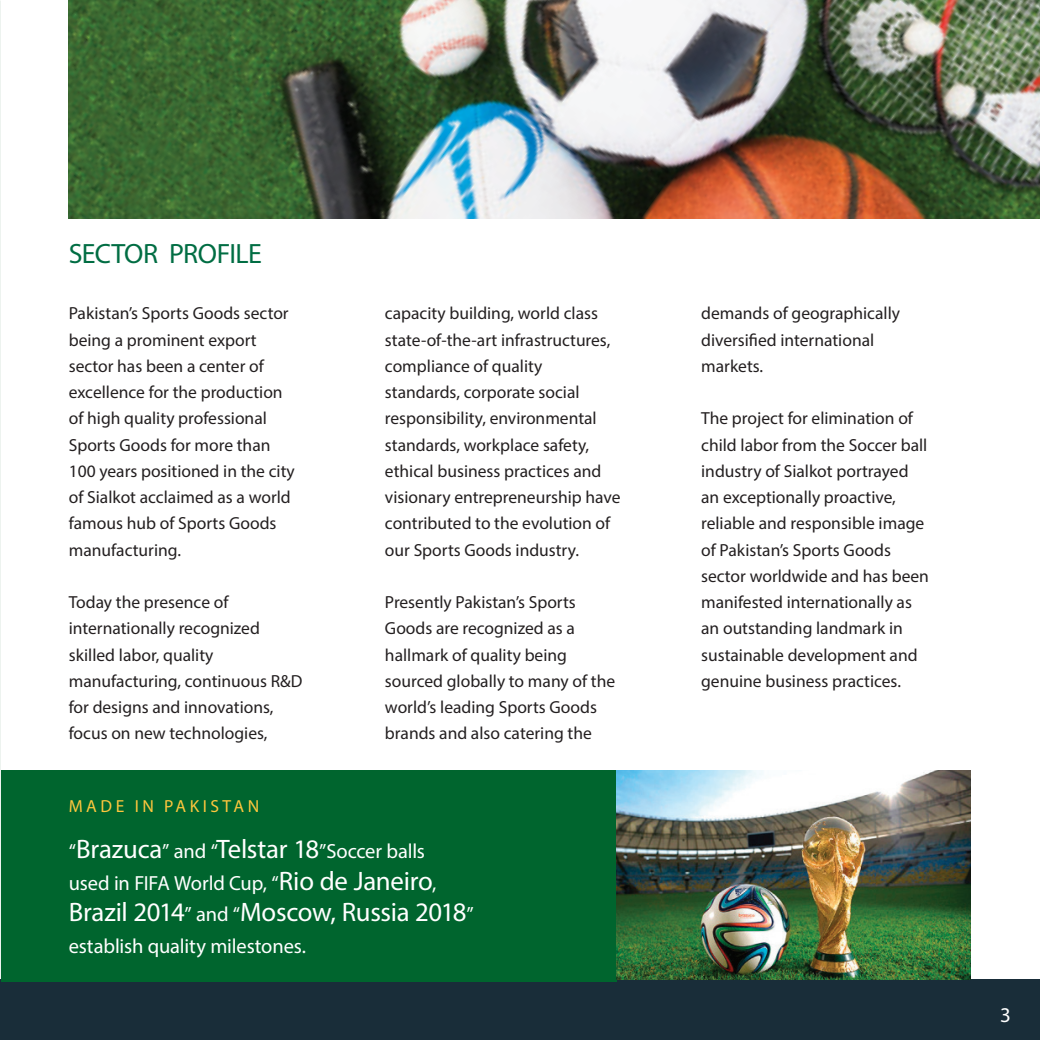
<style>
.page{position:relative;width:1040px;height:1040px;background:#fff}
.page>*{position:absolute;margin:0;border:0;box-sizing:border-box;transform-origin:0 0}
.t1{font:28px "Myriad Pro";letter-spacing:-.025em;color:#016d43}
.t2{font:26.78px "Myriad Pro";letter-spacing:-.015em;color:#fff}
.t3{font:21px "Myriad Pro";color:#fff}
.t4{font:20.47px/31.5px "Myriad Pro";letter-spacing:-.01em;color:#fff}
.t5{font:17.5px/26.2px "Myriad Pro";color:#231f20}
.t6{font:17.5px "Myriad Pro";letter-spacing:.2em;color:#fec63d}
.s1{font-size:26.78px}
.s2{font-size:20.47px}
</style>
<div class="page">
<div style="left:5px;top:979px;width:1035px;height:61px;background:#192d39"></div>
<div style="left:0;top:979px;width:5px;height:61px;background:#192d39"></div>
<div style="left:1px;top:770px;width:615px;height:211px;background:#00652e"></div>
<img style="left:69px;top:0;width:971px;height:218px">
<img style="left:616px;top:770px;width:354px;height:209px">
<h1 class="t1" style="left:69px;top:237px;width:195px">SECTOR PROFILE</h1>
<p class="t5" style="left:69px;top:300px;width:228px">Pakistan’s Sports Goods sector being a prominent export sector has been a center of excellence for the production of high quality professional<br>Sports Goods for more than<br>100 years positioned in the city of Sialkot acclaimed as a world famous hub of Sports Goods manufacturing.</p>
<p class="t5" style="left:69px;top:589px;width:235px">Today the presence of internationally recognized skilled labor, quality manufacturing, continuous R&amp;D for designs and innovations, focus on new technologies,</p>
<p class="t5" style="left:385px;top:300px;width:237px">capacity building, world class state-of-the-art infrastructures, compliance of quality standards, corporate social responsibility, environmental standards, workplace safety, ethical business practices and visionary entrepreneurship have contributed to the evolution of our Sports Goods industry.</p>
<p class="t5" style="left:385px;top:589px;width:232px">Presently Pakistan’s Sports<br>Goods are recognized as a hallmark of quality being sourced globally to many of the world’s leading Sports Goods brands and also catering the</p>
<p class="t6" style="left:69px;top:795px;width:192px">MADE IN PAKISTAN</p>
<p class="t4" style="left:69px;top:835px;width:369px">“<span class="s1">Brazuca</span>” and “<span class="s1">Telstar 18</span>”Soccer balls used in FIFA World Cup, “<span class="s1">Rio de Janeiro</span>,</p>
<h2 class="t2" style="left:69px;top:895px;width:406px">Brazil 2014<span class="s2">” and “</span>Moscow, Russia 2018<span class="s2">”</span></h2>
<p class="t4" style="left:69px;top:929px;width:239px">establish quality milestones.</p>
<p class="t5" style="left:701px;top:300px;width:200px">demands of geographically diversified international markets.</p>
<p class="t5" style="left:701px;top:405px;width:229px">The project for elimination of child labor from the Soccer ball industry of Sialkot portrayed an exceptionally proactive, reliable and responsible image of Pakistan’s Sports Goods sector worldwide and has been manifested internationally as an outstanding landmark in sustainable development and genuine business practices.</p>
<p class="t3" style="left:1000px;top:1001px;width:12px">3</p>
</div>
